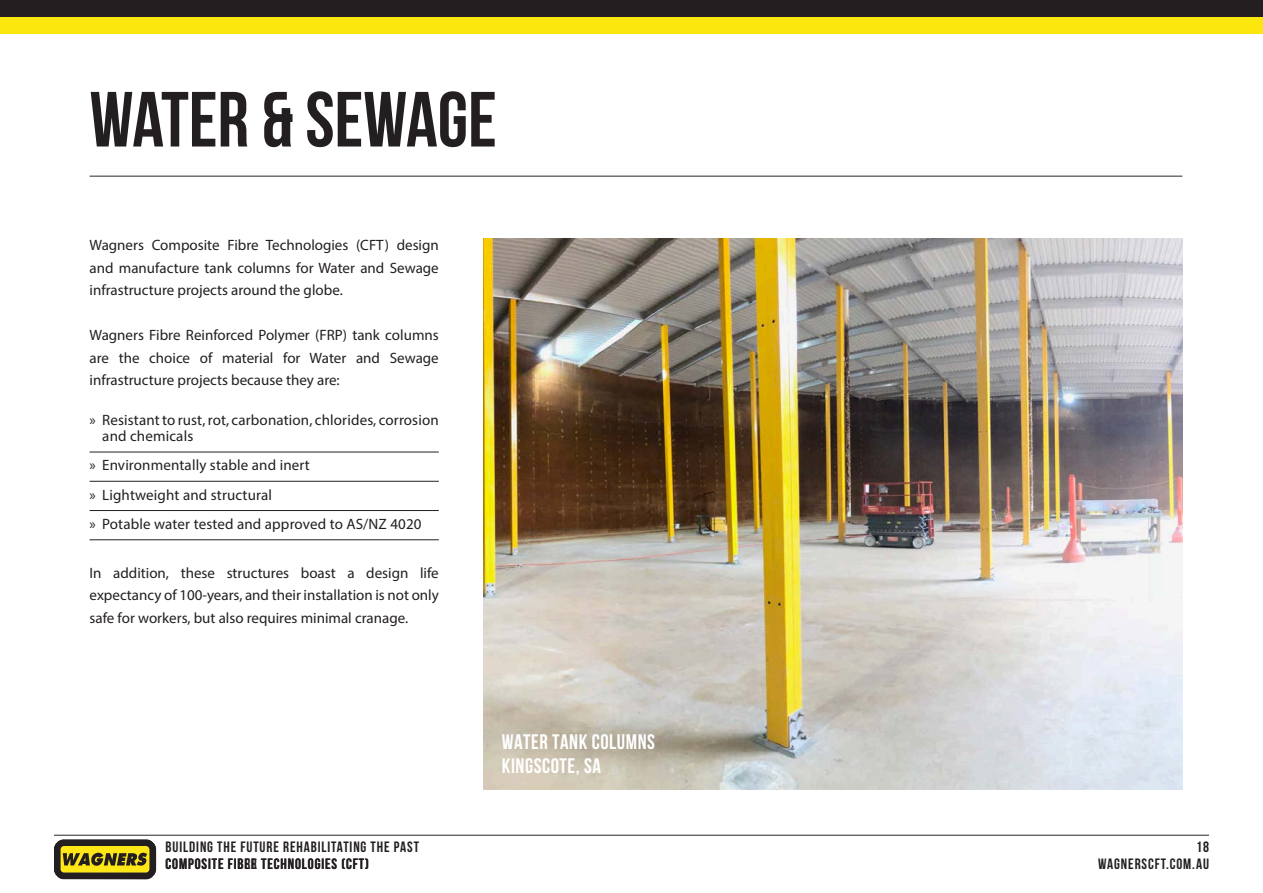
<style>
.page{position:relative;width:1263px;height:893px;background:#fff}
.page>*{position:absolute;margin:0;border:0;box-sizing:border-box;transform-origin:0 0}
.Titles{font:700 78px "Bebas Neue";color:#231f20}
.Subhead_-_Align_Left{font:700 21px "Bebas Neue";letter-spacing:.025em;color:#fff}
.t1{font:15px/22.5px "Myriad Pro";letter-spacing:.005em;color:#231f20;text-align:justify}
.t2{font:700 15px "Bebas Neue";letter-spacing:.06em;color:#231f20}
</style>
<div class="page">
<div style="left:0;top:0;width:1263px;height:18px;background:#231f20"></div>
<div style="left:0;top:18px;width:1263px;height:16px;background:#fbe70e"></div>
<hr style="left:54px;top:835px;width:1155px;height:1px;background:#262825">
<img style="left:484px;top:239px;width:698px;height:551px">
<svg style="left:54px;top:840px;width:102px;height:39px"></svg>
<hr style="left:90px;top:176px;width:1092px;height:1px;background:#262825">
<hr style="left:90px;top:452px;width:349px;height:1px;background:#231f20">
<hr style="left:90px;top:481px;width:349px;height:1px;background:#231f20">
<hr style="left:90px;top:510px;width:349px;height:1px;background:#231f20">
<hr style="left:90px;top:539px;width:349px;height:1px;background:#231f20">
<p class="Titles" style="left:90px;top:77px;width:409px">WATER &amp; SEWAGE</p>
<p class="t1" style="left:90px;top:234px;width:351px">Wagners Composite Fibre Technologies (CFT) design and manufacture tank columns for Water and Sewage infrastructure projects around the globe.</p>
<p class="t1" style="left:90px;top:324px;width:351px">Wagners Fibre Reinforced Polymer (FRP) tank columns are the choice of material for Water and Sewage infrastructure projects because they are:</p>
<p class="t1" style="left:102px;top:411px;width:338px;line-height:16.5px;text-indent:-13px">» Resistant to rust, rot, carbonation, chlorides, corrosion and chemicals</p>
<p class="t1" style="left:90px;top:454px;width:222px">» Environmentally stable and inert</p>
<p class="t1" style="left:90px;top:483px;width:184px">» Lightweight and structural</p>
<p class="t1" style="left:90px;top:512px;width:334px">» Potable water tested and approved to AS/NZ 4020</p>
<p class="t1" style="left:90px;top:561px;width:351px">In addition, these structures boast a design life expectancy of 100-years, and their installation is not only safe for workers, but also requires minimal cranage.</p>
<p class="Subhead_-_Align_Left" style="left:502px;top:730px;width:155px">WATER TANK COLUMNS</p>
<p class="Subhead_-_Align_Left" style="left:502px;top:754px;width:101px">KINGSCOTE, SA</p>
<p class="t2" style="left:166px;top:839px;width:255px">BUILDING THE FUTURE REHABILITATING THE PAST</p>
<p class="t2" style="left:1196px;top:839px;width:14px">18</p>
<p class="t2" style="left:244px;top:855px;width:14px">RE</p>
<p class="t2" style="left:166px;top:855px;width:205px">COMPOSITE FIBER TECHNOLOGIES (CFT)</p>
<p class="t2" style="left:1098px;top:855px;width:112px">WAGNERSCFT.COM.AU</p>
</div>
